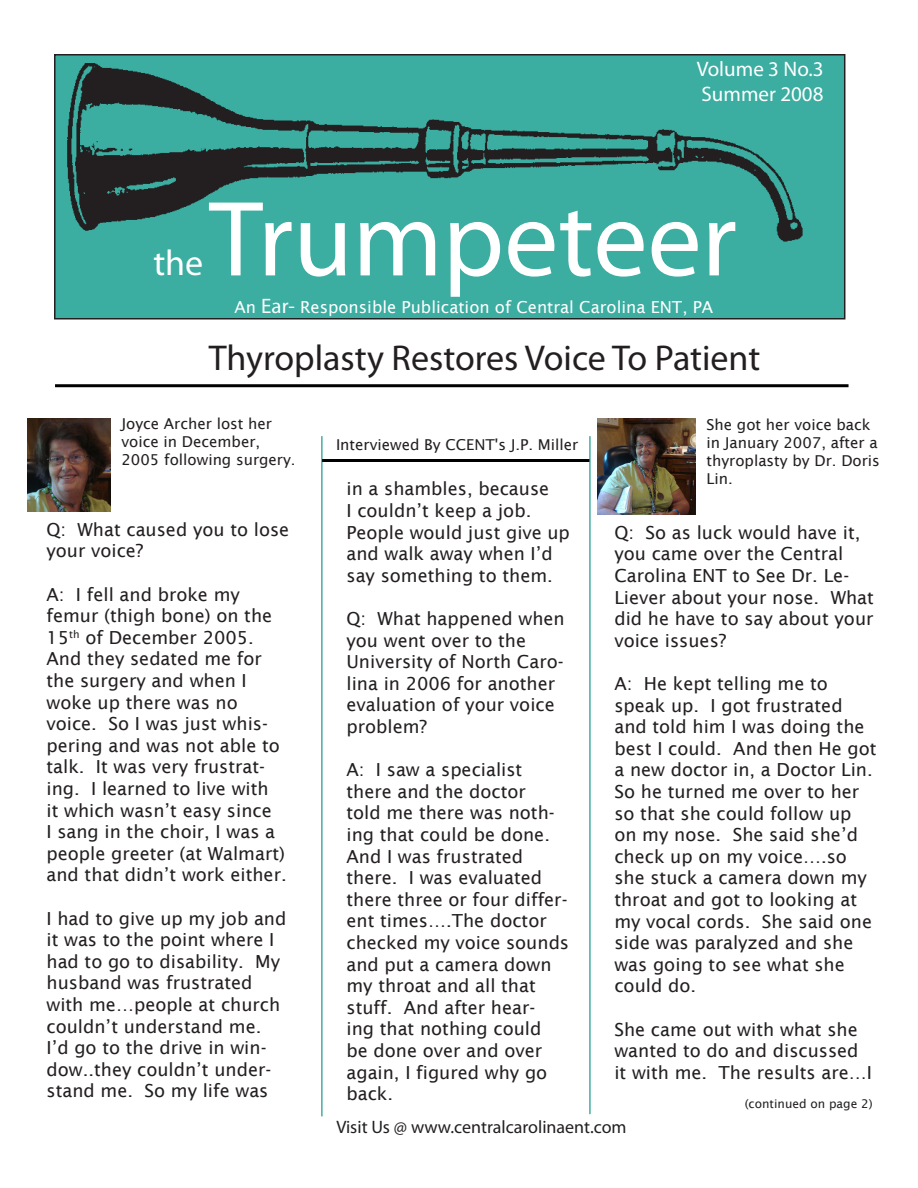
<style>
.page{position:relative;width:918px;height:1188px;background:#fff}
.page>*{position:absolute;margin:0;border:0;box-sizing:border-box;transform-origin:0 0}
.t1{font:108px "Myriad Pro";color:#fff}
.t2{font:36px "Myriad Pro";color:#231f20}
.t3{font:36px "Myriad Pro";color:#fff}
.t4{font:21px "Myriad Pro";color:#fff}
.t5{font:18px/21.6px "Lucida Sans";color:#231f20}
.t6{font:18px "Myriad Pro";color:#231f20}
.t7{font:16.5px "Lucida Sans";color:#fff}
.t8{font:15px/18px "Lucida Sans";color:#231f20}
.t9{font:12px "Lucida Sans";color:#231f20}
.s1{font-family:"Myriad Pro";font-size:21px}
</style>
<div class="page">
<div style="left:55px;top:55px;width:790px;height:264px;background:#3bada1"></div>
<div style="left:54px;top:54px;width:791px;height:266px;border:2px solid #231f20"></div>
<hr style="left:321px;top:436px;width:2px;height:680px;background:#44ada1">
<img style="left:68px;top:63px;width:735px;height:178px">
<hr style="left:589px;top:436px;width:2px;height:678px;background:#44ada1">
<hr style="left:55px;top:384px;width:794px;height:3px;background:#000">
<img style="left:27px;top:418px;width:84px;height:94px">
<img style="left:597px;top:418px;width:99px;height:96px">
<hr style="left:322px;top:459px;width:267px;height:3px;background:#000">
<p class="t4" style="left:697px;top:56px;width:128px">Volume 3 No.3</p>
<p class="t4" style="left:702px;top:81px;width:123px">Summer 2008</p>
<p class="t1" style="left:209px;top:173px;width:529px">Trumpeteer</p>
<p class="t3" style="left:153px;top:241px;width:51px">the</p>
<p class="t7" style="left:234px;top:297px;width:480px">An <span class="s1">Ear-</span> Responsible Publication of Central Carolina ENT, PA</p>
<p class="t2" style="left:209px;top:336px;width:553px">Thyroplasty Restores Voice To Patient</p>
<p class="t8" style="left:122px;top:414px;width:176px">Joyce Archer lost her voice in December,<br>2005 following surgery.</p>
<p class="t5" style="left:46px;top:519px;width:244px">Q: What caused you to lose your voice?</p>
<p class="t5" style="left:46px;top:583px;width:242px">A: I fell and broke my femur (thigh bone) on the<br>15<sup>th</sup> of December 2005.<br>And they sedated me for the surgery and when I woke up there was no voice. So I was just whis&shy;pering and was not able to talk. It was very frustrat&shy;ing. I learned to live with<br>it which wasn’t easy since<br>I sang in the choir, I was a people greeter (at Walmart) and that didn’t work either.</p>
<p class="t5" style="left:46px;top:907px;width:241px">I had to give up my job and it was to the point where I had to go to disability. My husband was frustrated with me…people at church couldn’t understand me.<br>I’d go to the drive in win&shy;dow..they couldn’t under&shy;stand me. So my life was</p>
<p class="t8" style="left:336px;top:436px;width:244px">Interviewed By CCENT's J.P. Miller</p>
<p class="t5" style="left:346px;top:478px;width:225px">in a shambles, because<br>I couldn’t keep a job.<br>People would just give up and walk away when I’d say something to them.</p>
<p class="t5" style="left:346px;top:608px;width:220px">Q: What happened when you went over to the<br>University of North Caro&shy;lina in 2006 for another evaluation of your voice problem?</p>
<p class="t5" style="left:346px;top:759px;width:224px">A: I saw a specialist there and the doctor<br>told me there was noth&shy;ing that could be done.<br>And I was frustrated there. I was evaluated there three or four differ&shy;ent times….The doctor checked my voice sounds and put a camera down my throat and all that stuff. And after hear-<br>ing that nothing could<br>be done over and over again, I figured why go back.</p>
<p class="t8" style="left:706px;top:416px;width:175px">She got her voice back in January 2007, after a thyroplasty by Dr. Doris<br>Lin.</p>
<p class="t5" style="left:614px;top:522px;width:261px">Q: So as luck would have it, you came over the Central<br>Carolina ENT to See Dr. Le-<br>Liever about your nose. What did he have to say about your voice issues?</p>
<p class="t5" style="left:614px;top:673px;width:264px">A: He kept telling me to speak up. I got frustrated and told him I was doing the best I could. And then He got a new doctor in, a Doctor Lin.<br>So he turned me over to her so that she could follow up on my nose. She said she’d check up on my voice….so she stuck a camera down my throat and got to looking at my vocal cords. She said one side was paralyzed and she was going to see what she could do.</p>
<p class="t5" style="left:614px;top:1018px;width:259px">She came out with what she wanted to do and discussed it with me. The results are…I</p>
<p class="t9" style="left:745px;top:1097px;width:129px">(continued on page 2)</p>
<p class="t6" style="left:336px;top:1116px;width:292px">Visit Us @ www.centralcarolinaent.com</p>
</div>
